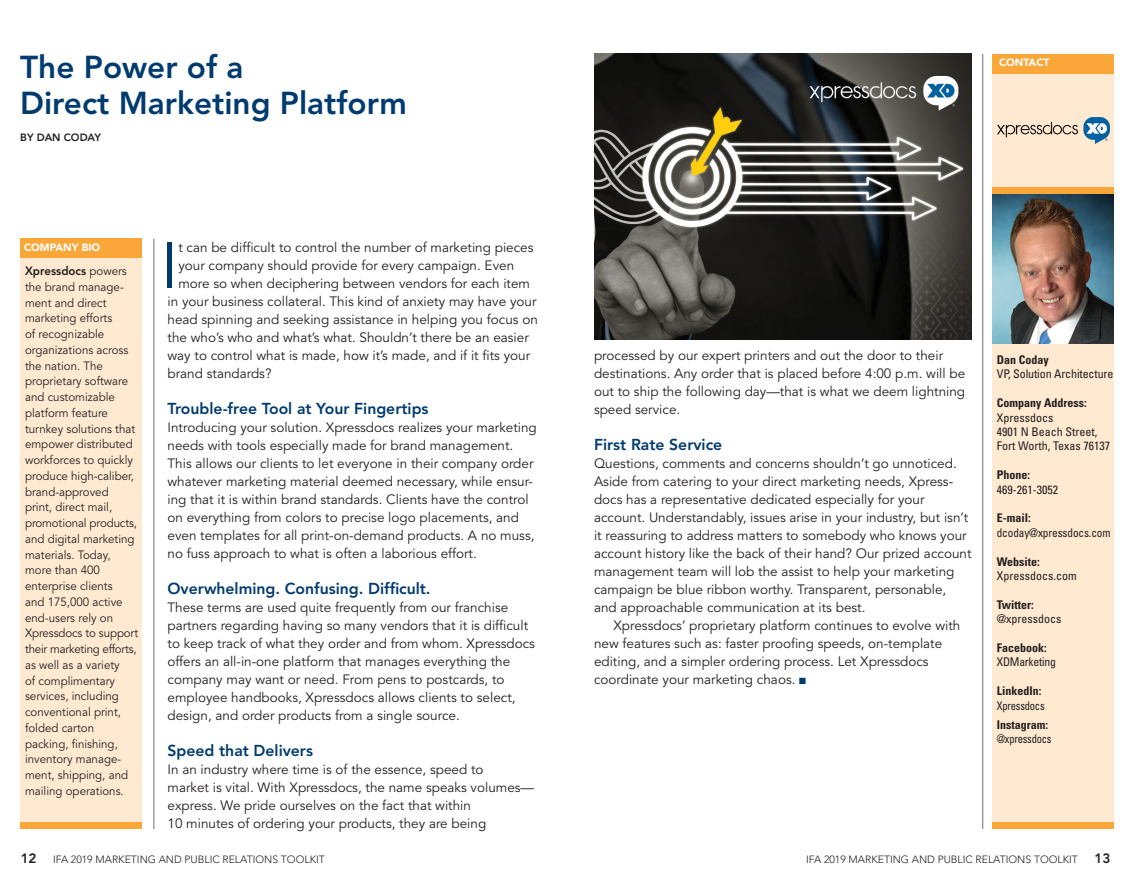
<style>
.page{position:relative;width:1134px;height:891px;background:#fff}
.page>*{position:absolute;margin:0;border:0;box-sizing:border-box;transform-origin:0 0}
.Body_drop_cap_Avenir{font:64.35px "Avenir";color:#003b6f}
.Hdr{font:800 31.5px/36px "Avenir";color:#003b6f}
.Subhd{font:800 15.75px "Avenir";color:#003b6f}
.Body{font:13.5px/18px "Avenir";color:#231f20}
.Body_drop_cap_Avenir-2{font:13.5px "Avenir";color:#231f20}
.t1{font:800 13.5px "Avenir";color:#231f20}
.Bio_Body{font:12px/15.8px "Avenir";color:#231f20;scale:.96 1}
.Contact_Reg{font:condensed 12px/14.4px "Univers";letter-spacing:-.01em;color:#231f20}
.Contact_Bold{font:700 condensed 12px "Univers";color:#231f20}
.Contact_Reg-2{font:condensed 12px "Univers";letter-spacing:-.01em;color:#231f20;scale:.94 1}
.Contact_Reg-3{font:condensed 12px "Univers";letter-spacing:-.01em;color:#231f20;scale:.88 1}
.t2{font:300 10.5px "Avenir";color:#231f20}
.t3{font:900 10.5px "Avenir";color:#fff}
.Byline{font:800 10.5px "Avenir";color:#231f20}
.s1{font-weight:800}
.s2{color:#003b6f}
.s3{font-weight:800;font-size:13.5px}
</style>
<div class="page">
<div style="left:992px;top:73px;width:122px;height:116px;background:#ffead1"></div>
<div style="left:992px;top:191px;width:122px;height:636px;background:#ffead1"></div>
<div style="left:992px;top:54px;width:122px;height:19px;background:#faa638"></div>
<hr style="left:982px;top:54px;width:1px;height:775px;background:#6d6e71">
<div style="left:992px;top:822px;width:122px;height:7px;background:#faa638"></div>
<div style="left:20px;top:241px;width:122px;height:585px;background:#ffead1"></div>
<hr style="left:154px;top:239px;width:1px;height:590px;background:#6d6e71">
<div style="left:20px;top:239px;width:122px;height:19px;background:#faa638"></div>
<img style="left:992px;top:194px;width:122px;height:149px">
<div style="left:992px;top:187px;width:122px;height:7px;background:#faa638"></div>
<div style="left:20px;top:822px;width:122px;height:7px;background:#faa638"></div>
<img style="left:998px;top:118px;width:111px;height:25px">
<img style="left:594px;top:54px;width:377px;height:286px">
<p class="Hdr" style="left:20px;top:49px;width:388px">The Power of a<br>Direct Marketing Platform</p>
<p class="Byline" style="left:20px;top:131px;width:82px">BY DAN CODAY</p>
<p class="t3" style="left:24px;top:241px;width:78px">COMPANY BIO</p>
<p class="Bio_Body" style="left:25px;top:264px;width:119px"><span class="s1">Xpressdocs</span> powers the brand manage&shy;ment and direct marketing efforts<br>of recognizable organizations across the nation. The proprietary software and customizable platform feature turnkey solutions that empower distributed workforces to quickly produce high-caliber, brand-approved print, direct mail, promotional products, and digital marketing materials. Today, more than 400 enterprise clients<br>and 175,000 active end-users rely on<br>Xpressdocs to support their marketing efforts, as well as a variety<br>of complimentary services, including conventional print, folded carton packing, finishing, inventory manage&shy;ment, shipping, and mailing operations.</p>
<p class="Body_drop_cap_Avenir" style="left:161px;top:229px;width:18px">I</p>
<p class="Body_drop_cap_Avenir-2" style="left:178px;top:240px;width:357px">t can be difficult to control the number of marketing pieces</p>
<p class="Body_drop_cap_Avenir-2" style="left:178px;top:258px;width:337px">your company should provide for every campaign. Even</p>
<p class="Body_drop_cap_Avenir-2" style="left:178px;top:276px;width:353px">more so when deciphering between vendors for each item</p>
<p class="Body_drop_cap_Avenir-2" style="left:168px;top:294px;width:371px">in your business collateral. This kind of anxiety may have your</p>
<p class="Body_drop_cap_Avenir-2" style="left:168px;top:312px;width:372px">head spinning and seeking assistance in helping you focus on</p>
<p class="Body_drop_cap_Avenir-2" style="left:168px;top:330px;width:363px">the who’s who and what’s what. Shouldn’t there be an easier</p>
<p class="Body_drop_cap_Avenir-2" style="left:168px;top:348px;width:364px">way to control what is made, how it’s made, and if it fits your</p>
<p class="Body_drop_cap_Avenir-2" style="left:168px;top:366px;width:105px">brand standards?</p>
<p class="Subhd" style="left:168px;top:399px;width:263px">Trouble-free Tool at Your Fingertips</p>
<p class="Body" style="left:168px;top:419px;width:371px">Introducing your solution. Xpressdocs realizes your marketing needs with tools especially made for brand management.<br>This allows our clients to let everyone in their company order whatever marketing material deemed necessary, while ensur&shy;ing that it is within brand standards. Clients have the control on everything from colors to precise logo placements, and even templates for all print-on-demand products. A no muss, no fuss approach to what is often a laborious effort.</p>
<p class="Subhd" style="left:168px;top:579px;width:265px">Overwhelming. Confusing. Difficult.</p>
<p class="Body" style="left:168px;top:599px;width:369px">These terms are used quite frequently from our franchise partners regarding having so many vendors that it is difficult to keep track of what they order and from whom. Xpressdocs offers an all-in-one platform that manages everything the company may want or need. From pens to postcards, to employee handbooks, Xpressdocs allows clients to select, design, and order products from a single source.</p>
<p class="Subhd" style="left:168px;top:741px;width:147px">Speed that Delivers</p>
<p class="Body" style="left:168px;top:761px;width:368px">In an industry where time is of the essence, speed to<br>market is vital. With Xpressdocs, the name speaks volumes— express. We pride ourselves on the fact that within<br>10 minutes of ordering your products, they are being</p>
<p class="t1" style="left:21px;top:851px;width:17px">12</p>
<p class="t2" style="left:53px;top:854px;width:273px">IFA 2019 MARKETING AND PUBLIC RELATIONS TOOLKIT</p>
<p class="t3" style="left:999px;top:56px;width:52px">CONTACT</p>
<p class="Body" style="left:594px;top:347px;width:373px">processed by our expert printers and out the door to their destinations. Any order that is placed before 4:00 p.m. will be out to ship the following day—that is what we deem lightning speed service.</p>
<p class="Subhd" style="left:594px;top:435px;width:130px">First Rate Service</p>
<p class="Body" style="left:594px;top:455px;width:379px">Questions, comments and concerns shouldn’t go unnoticed.<br>Aside from catering to your direct marketing needs, Xpress&shy;docs has a representative dedicated especially for your account. Understandably, issues arise in your industry, but isn’t it reassuring to address matters to somebody who knows your account history like the back of their hand? Our prized account management team will lob the assist to help your marketing campaign be blue ribbon worthy. Transparent, personable, and approachable communication at its best.</p>
<p class="Body" style="left:594px;top:617px;width:368px;text-indent:19px">Xpressdocs’ proprietary platform continues to evolve with new features such as: faster proofing speeds, on-template editing, and a simpler ordering process. Let Xpressdocs coordinate your marketing chaos. <span class="s2">■</span></p>
<p class="Contact_Bold" style="left:997px;top:352px;width:53px">Dan Coday</p>
<p class="Contact_Reg" style="left:997px;top:367px;width:118px">VP, Solution Architecture</p>
<p class="Contact_Bold" style="left:997px;top:396px;width:91px">Company Address:</p>
<p class="Contact_Reg" style="left:997px;top:410px;width:58px">Xpressdocs</p>
<p class="Contact_Reg" style="left:997px;top:424px;width:115px">4901 N Beach Street,<br>Fort Worth, Texas 76137</p>
<p class="Contact_Bold" style="left:997px;top:468px;width:35px">Phone:</p>
<p class="Contact_Reg" style="left:997px;top:482px;width:63px">469-261-3052</p>
<p class="Contact_Bold" style="left:997px;top:511px;width:35px">E-mail:</p>
<p class="Contact_Reg-2" style="left:997px;top:525px;width:123px">dcoday@xpressdocs.com</p>
<p class="Contact_Bold" style="left:997px;top:554px;width:45px">Website:</p>
<p class="Contact_Reg" style="left:997px;top:568px;width:81px">Xpressdocs.com</p>
<p class="Contact_Bold" style="left:997px;top:597px;width:39px">Twitter:</p>
<p class="Contact_Reg" style="left:997px;top:611px;width:66px">@xpressdocs</p>
<p class="Contact_Bold" style="left:997px;top:640px;width:51px">Facebook:</p>
<p class="Contact_Reg" style="left:997px;top:655px;width:61px">XDMarketing</p>
<p class="Contact_Bold" style="left:997px;top:684px;width:46px">LinkedIn:</p>
<p class="Contact_Reg-3" style="left:997px;top:698px;width:56px">Xpressdocs</p>
<p class="Contact_Bold" style="left:997px;top:717px;width:53px">Instagram:</p>
<p class="Contact_Reg-3" style="left:997px;top:731px;width:64px">@xpressdocs</p>
<p class="t2" style="left:806px;top:854px;width:306px">IFA 2019 MARKETING AND PUBLIC RELATIONS TOOLKIT <span class="s3">13</span></p>
</div>
